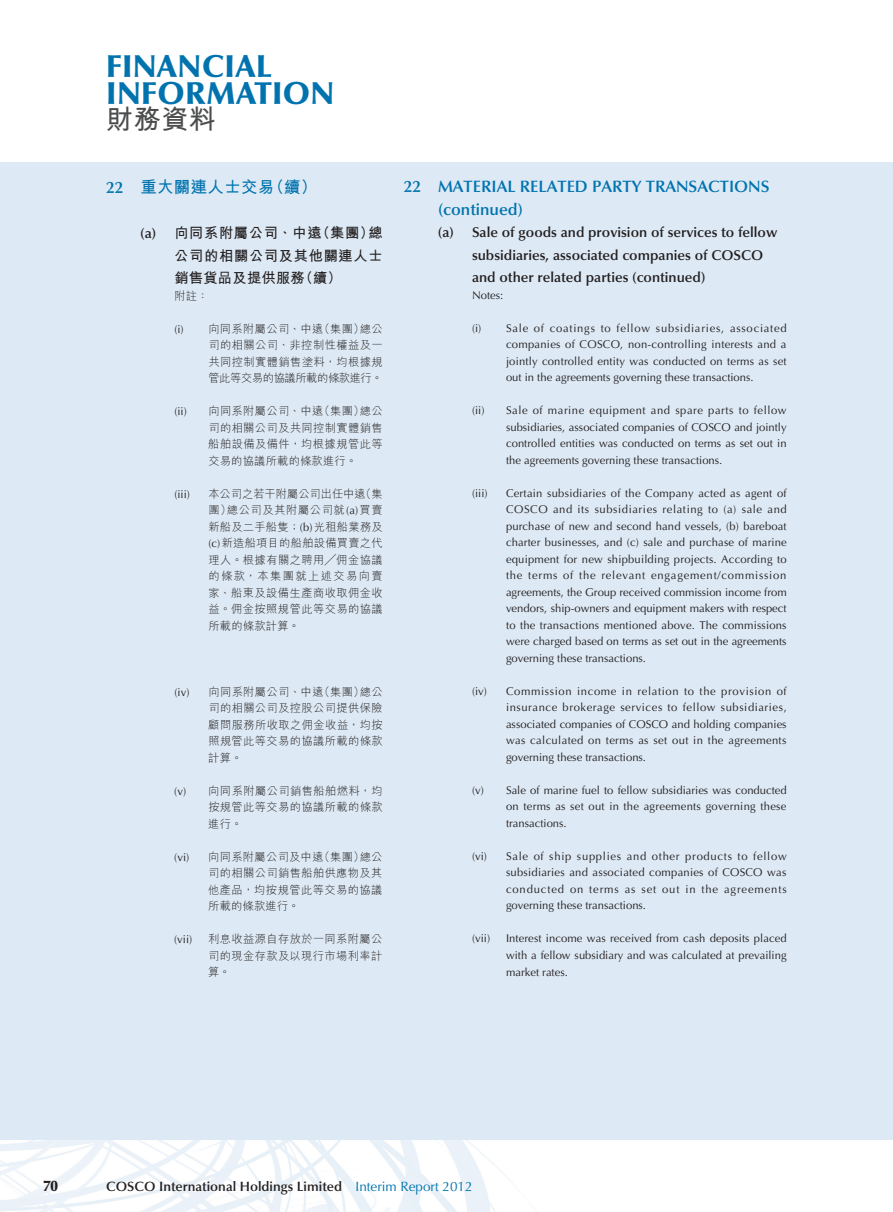
<style>
.page{position:relative;width:893px;height:1212px;background:#fff}
.page>*{position:absolute;margin:0;border:0;box-sizing:border-box;transform-origin:0 0}
.t1{font:900 31.5px/27px "Optima LT Std";color:#0073ae}
.t2{font:700 27px "M Hei HK";color:#4b4c4d}
.t3{font:600 16.5px "Optima LT Std";color:#0073ae}
.t4{font:700 16.5px "M Hei HK";letter-spacing:.02em;color:#0073ae}
.t5{font:900 15px "Optima LT Std";color:#231f20}
.t6{font:600 14.25px/22.5px "Optima LT Std";color:#231f20}
.t7{font:700 14.25px/22.5px "M Hei HK";letter-spacing:.045em;color:#231f20;text-align:justify}
.t8{font:600 13.5px "Optima LT Std";color:#231f20}
.t9{font:11.25px/16.5px "Optima LT Std";color:#231f20;text-align:justify}
.t10{font:300 11.25px/16.5px "M Hei HK";letter-spacing:.035em;color:#231f20;text-align:justify}
.s1{font-family:"Optima LT Std";font-weight:600}
.s2{font-family:"Optima LT Std";font-weight:400}
.s3{font-weight:400;color:#0073ae}
</style>
<div class="page">
<img style="left:0;top:1139px;width:893px;height:73px">
<div style="left:0;top:162px;width:893px;height:977px;background:#dde9f4"></div>
<h1 class="t1" style="left:106px;top:53px;width:230px">FINANCIAL<br>INFORMATION</h1>
<h2 class="t2" style="left:106px;top:100px;width:111px">財務資料</h2>
<h3 class="t4" style="left:106px;top:175px;width:212px"><span class="s1">22</span> 重大關連人士交易（續）</h3>
<p class="t7" style="left:174px;top:221px;width:210px;text-indent:-34px"><span class="s1">(a)</span> 向同系附屬公司、中遠（集團）總公司的相關公司及其他關連人士銷售貨品及提供服務（續）</p>
<p class="t10" style="left:174px;top:287px;width:35px">附註：</p>
<p class="t10" style="left:208px;top:320px;width:176px;text-indent:-34px"><span class="s2">(i)</span> 向同系附屬公司、中遠（集團）總公司的相關公司、非控制性權益及一共同控制實體銷售塗料，均根據規管此等交易的協議所載的條款進行。</p>
<p class="t10" style="left:208px;top:403px;width:176px;text-indent:-34px"><span class="s2">(ii)</span> 向同系附屬公司、中遠（集團）總公司的相關公司及共同控制實體銷售船舶設備及備件，均根據規管此等交易的協議所載的條款進行。</p>
<p class="t9" style="left:174px;top:486px;width:17px">(iii)</p>
<p class="t10" style="left:208px;top:485px;width:176px">本公司之若干附屬公司出任中遠（集團）總公司及其附屬公司就<span class="s2">(a)</span>買賣新船及二手船隻；<span class="s2">(b)</span>光租船業務及<span class="s2">(c)</span>新造船項目的船舶設備買賣之代理人。根據有關之聘用╱佣金協議的條款，本集團就上述交易向賣家、船東及設備生產商收取佣金收益。佣金按照規管此等交易的協議所載的條款計算。</p>
<p class="t10" style="left:208px;top:683px;width:176px;text-indent:-34px"><span class="s2">(iv)</span> 向同系附屬公司、中遠（集團）總公司的相關公司及控股公司提供保險顧問服務所收取之佣金收益，均按照規管此等交易的協議所載的條款計算。</p>
<p class="t10" style="left:208px;top:782px;width:176px;text-indent:-34px"><span class="s2">(v)</span> 向同系附屬公司銷售船舶燃料，均按規管此等交易的協議所載的條款進行。</p>
<p class="t10" style="left:208px;top:848px;width:176px;text-indent:-34px"><span class="s2">(vi)</span> 向同系附屬公司及中遠（集團）總公司的相關公司銷售船舶供應物及其他產品，均按規管此等交易的協議所載的條款進行。</p>
<p class="t9" style="left:174px;top:931px;width:20px">(vii)</p>
<p class="t10" style="left:208px;top:931px;width:176px">利息收益源自存放於一同系附屬公司的現金存款及以現行市場利率計算。</p>
<h3 class="t3" style="left:404px;top:177px;width:59px">22 Material</h3>
<h3 class="t3" style="left:520px;top:177px;width:11px">related</h3>
<h3 class="t3" style="left:592px;top:177px;width:11px">party</h3>
<h3 class="t3" style="left:646px;top:177px;width:12px">transactions</h3>
<h3 class="t3" style="left:438px;top:200px;width:86px">(continued)</h3>
<p class="t6" style="left:472px;top:221px;width:307px;text-indent:-34px">(a) Sale of goods and provision of services to fellow subsidiaries, associated companies of COSCO and other related parties (continued)</p>
<p class="t9" style="left:472px;top:287px;width:33px">Notes:</p>
<p class="t9" style="left:506px;top:320px;width:282px;text-indent:-34px">(i) Sale of coatings to fellow subsidiaries, associated companies of COSCO, non-controlling interests and a jointly controlled entity was conducted on terms as set out in the agreements governing these transactions.</p>
<p class="t9" style="left:506px;top:402px;width:282px;text-indent:-34px">(ii) Sale of marine equipment and spare parts to fellow subsidiaries, associated companies of COSCO and jointly controlled entities was conducted on terms as set out in the agreements governing these transactions.</p>
<p class="t9" style="left:472px;top:485px;width:17px">(iii)</p>
<p class="t9" style="left:506px;top:485px;width:282px">Certain subsidiaries of the Company acted as agent of COSCO and its subsidiaries relating to (a) sale and purchase of new and second hand vessels, (b) bareboat charter businesses, and (c) sale and purchase of marine equipment for new shipbuilding projects. According to the terms of the relevant engagement/commission agreements, the Group received commission income from vendors, ship-owners and equipment makers with respect to the transactions mentioned above. The commissions were charged based on terms as set out in the agreements governing these transactions.</p>
<p class="t9" style="left:506px;top:683px;width:282px;text-indent:-34px">(iv) Commission income in relation to the provision of insurance brokerage services to fellow subsidiaries, associated companies of COSCO and holding companies was calculated on terms as set out in the agreements governing these transactions.</p>
<p class="t9" style="left:506px;top:782px;width:282px;text-indent:-34px">(v) Sale of marine fuel to fellow subsidiaries was conducted on terms as set out in the agreements governing these transactions.</p>
<p class="t9" style="left:506px;top:848px;width:282px;text-indent:-34px">(vi) Sale of ship supplies and other products to fellow subsidiaries and associated companies of COSCO was conducted on terms as set out in the agreements governing these transactions.</p>
<p class="t9" style="left:472px;top:930px;width:20px">(vii)</p>
<p class="t9" style="left:506px;top:930px;width:282px">Interest income was received from cash deposits placed with a fellow subsidiary and was calculated at prevailing market rates.</p>
<h3 class="t5" style="left:43px;top:1177px;width:16px">70</h3>
<p class="t8" style="left:106px;top:1179px;width:368px">COSCO International Holdings Limited <span class="s3">Interim Report 2012</span></p>
</div>
